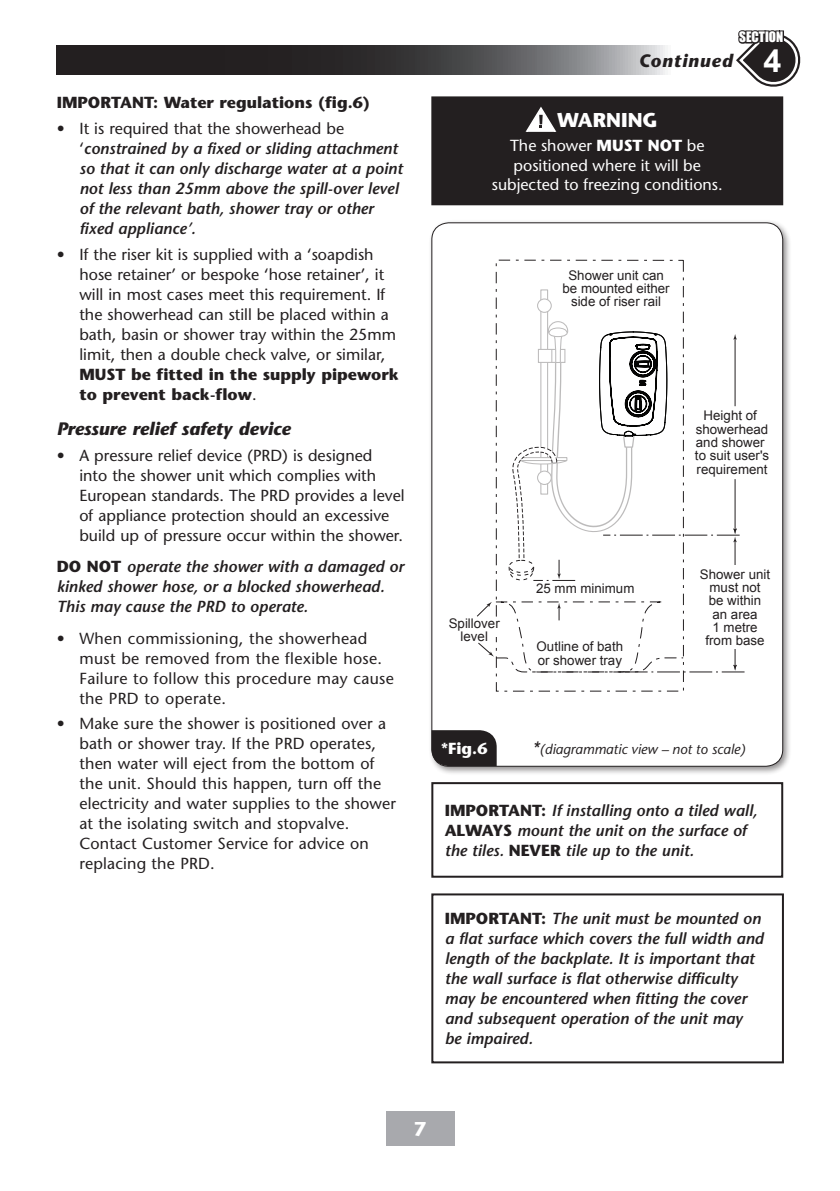
<style>
.page{position:relative;width:840px;height:1191px;background:#fff}
.page>*{position:absolute;margin:0;border:0;box-sizing:border-box;transform-origin:0 0}
.t1{font:700 32.2px "Arial";color:#fff}
.t2{font:700 20px "Stone Sans Std";color:#fff}
.t3{font:italic 700 18px "Stone Sans Std";color:#231f20}
.t4{font:italic 700 18px "Stone Sans Std";letter-spacing:.05em;color:#231f20}
.t5{font:500 16px/20px "Stone Sans Std";color:#231f20}
.t6{font:italic 600 16px/20px "Stone Sans Std";color:#231f20}
.t7{font:500 16px/20px "Stone Sans Std";letter-spacing:.02em;color:#231f20}
.t8{font:500 16px/19.2px "Stone Sans Std";color:#fff;text-align:center}
.t9{font:700 16px "Stone Sans Std";color:#231f20}
.t10{font:700 16px "Stone Sans Std";color:#fff}
.t11{font:italic 500 14px "Stone Sans Std";color:#231f20}
.t12{font:13.2px/13.2px "Arial";color:#231f20;text-align:center}
.t13{font:13.2px "Impact";color:#fff}
.s1{font-weight:500;font-style:normal}
.s2{font-weight:700}
.s3{font-weight:700;font-style:normal}
.s4{font-size:18px}
</style>
<div class="page">
<div style="left:386px;top:1111px;width:68px;height:34px;background:#a8a9ad"></div>
<div style="left:432px;top:97px;width:349px;height:107px;background:#231f20"></div>
<div style="left:431px;top:96px;width:351px;height:109px;border:2px solid #231f20"></div>
<svg style="left:525px;top:106px;width:32px;height:26px"></svg>
<svg style="left:57px;top:46px;width:611px;height:29px;background:#494849"></svg>
<svg style="left:736px;top:30px;width:65px;height:56px"></svg>
<div style="left:431px;top:893px;width:352px;height:170px;border:2px solid #231f20"></div>
<div style="left:431px;top:782px;width:351px;height:95px;border:2px solid #231f20"></div>
<div style="left:427px;top:219px;width:364px;height:556px;background:#231f20;opacity:.5"></div>
<div style="left:431px;top:223px;width:351px;height:543px;background:#fff;border-radius:17px"></div>
<svg style="left:477px;top:601px;width:267px;height:72px"></svg>
<svg style="left:508px;top:321px;width:232px;height:260px"></svg>
<svg style="left:431px;top:730px;width:65px;height:36px;background:#2d2a2b"></svg>
<p class="t9" style="left:57px;top:93px;width:314px">IMPORTANT: Water regulations (fig.6)</p>
<p class="t6" style="left:79px;top:118px;width:324px;text-indent:-23px"><span class="s1">• It is required that the showerhead be ‘</span>constrained by a fixed or sliding attachment so that it can only discharge water at a point not less than 25mm above the spill-over level of the relevant bath, shower tray or other fixed appliance’.</p>
<p class="t5" style="left:79px;top:244px;width:321px;text-indent:-23px">• If the riser kit is supplied with a ‘soapdish hose retainer’ or bespoke ‘hose retainer’, it will in most cases meet this requirement. If the showerhead can still be placed within a bath, basin or shower tray within the 25mm limit, then a double check valve, or similar, <span class="s2">MUST be fitted in the supply pipework to prevent back-flow</span>.</p>
<p class="t3" style="left:57px;top:418px;width:235px">Pressure relief safety device</p>
<p class="t5" style="left:79px;top:445px;width:326px;text-indent:-23px">• A pressure relief device (PRD) is designed<br>into the shower unit which complies with European standards. The PRD provides a level of appliance protection should an excessive build up of pressure occur within the shower.</p>
<p class="t6" style="left:57px;top:557px;width:348px"><span class="s3">DO NOT</span> operate the shower with a damaged or kinked shower hose, or a blocked showerhead.<br>This may cause the PRD to operate.</p>
<p class="t7" style="left:79px;top:628px;width:316px;text-indent:-23px">• When commissioning, the showerhead must be removed from the flexible hose.<br>Failure to follow this procedure may cause the PRD to operate.</p>
<p class="t5" style="left:79px;top:714px;width:318px;text-indent:-23px">• Make sure the shower is positioned over a bath or shower tray. If the PRD operates, then water will eject from the bottom of the unit. Should this happen, turn off the electricity and water supplies to the shower at the isolating switch and stopvalve.<br>Contact Customer Service for advice on replacing the PRD.</p>
<p class="t13" style="left:738px;top:27px;width:45px">SECTION</p>
<p class="t4" style="left:638px;top:50px;width:95px">Continued</p>
<p class="t1" style="left:763px;top:39px;width:19px">4</p>
<p class="t2" style="left:556px;top:108px;width:102px">WARNING</p>
<p class="t8" style="left:491px;top:136px;width:232px">The shower <span class="s2">MUST NOT</span> be positioned where it will be subjected to freezing conditions.</p>
<p class="t12" style="left:562px;top:268px;width:109px">Shower unit can be mounted either side of riser rail</p>
<p class="t12" style="left:448px;top:617px;width:52px">Spillover level</p>
<p class="t12" style="left:536px;top:582px;width:100px">25 mm minimum</p>
<p class="t12" style="left:536px;top:640px;width:88px;text-align:left">Outline of bath or shower tray</p>
<p class="t12" style="left:694px;top:409px;width:76px">Height of showerhead and shower to suit user's requirement</p>
<p class="t12" style="left:699px;top:568px;width:72px">Shower unit must not<br>be within an area<br>1 metre from base</p>
<p class="t10" style="left:441px;top:739px;width:48px">*Fig.6</p>
<p class="t11" style="left:532px;top:740px;width:214px"><span class="s4">*</span>(diagrammatic view – not to scale)</p>
<p class="t6" style="left:444px;top:800px;width:314px"><span class="s3">IMPORTANT:</span> If installing onto a tiled wall,<br><span class="s3">ALWAYS</span> mount the unit on the surface of the tiles. <span class="s3">NEVER</span> tile up to the unit.</p>
<p class="t6" style="left:444px;top:908px;width:320px"><span class="s3">IMPORTANT:</span> The unit must be mounted on a flat surface which covers the full width and length of the backplate. It is important that the wall surface is flat otherwise difficulty may be encountered when fitting the cover and subsequent operation of the unit may<br>be impaired.</p>
<p class="t2" style="left:413px;top:1117px;width:14px">7</p>
</div>
